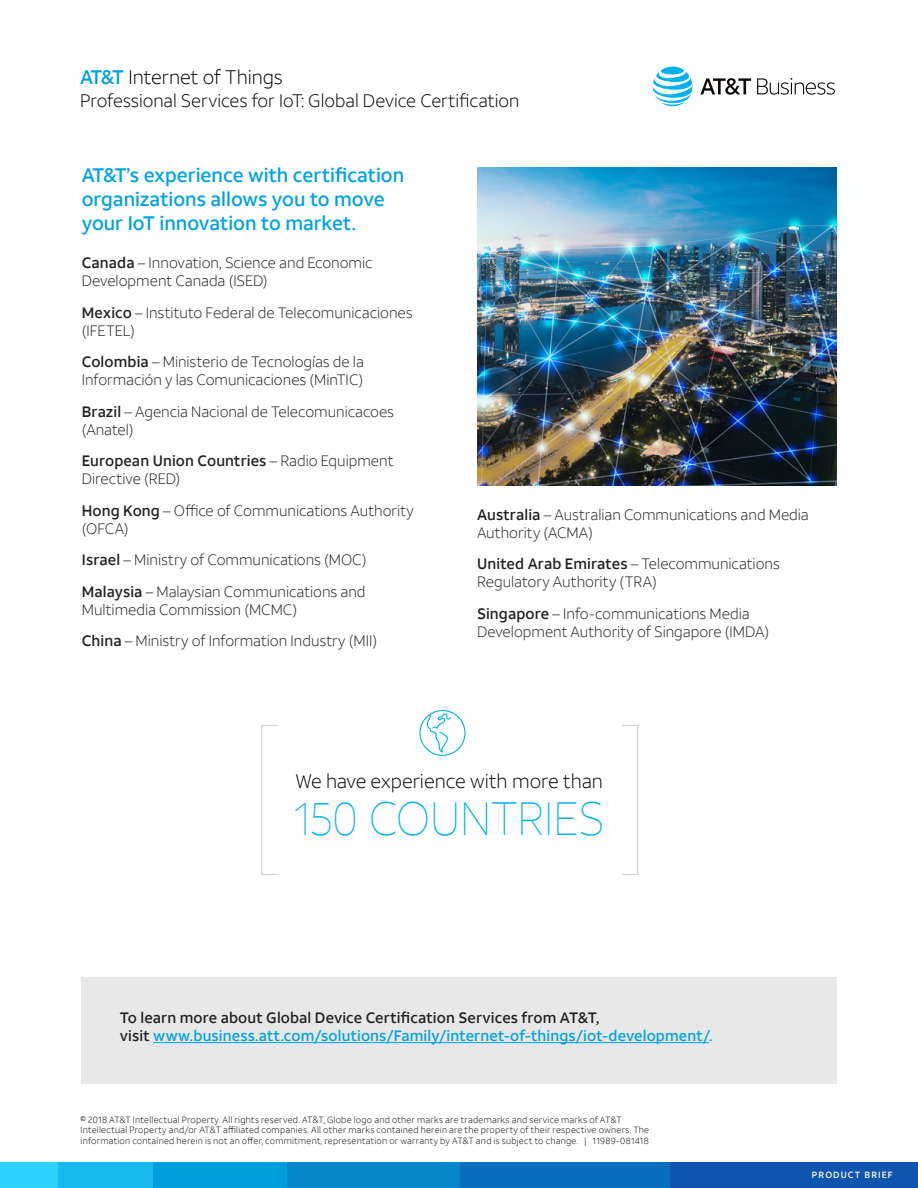
<style>
.page{position:relative;width:918px;height:1188px;background:#fff}
.page>*{position:absolute;margin:0;border:0;box-sizing:border-box;transform-origin:0 0}
.t1{font:100 46.5px "ATT Aleck Sans";letter-spacing:-.005em;color:#00b2ec}
.Callout{font:500 19.5px/24px "ATT Aleck Sans";color:#00a2df}
.t2{font:300 19.5px "ATT Aleck Sans";color:#0a0604}
.AT_T_type{font:300 19.5px "ATT Aleck Sans";color:#000}
.AT_T_type-2{font:300 18px "ATT Aleck Sans";letter-spacing:-.005em;color:#000}
.t3{font:300 15px/18px "ATT Aleck Sans";color:#231f20}
.CTA{font:500 15px/18px "ATT Aleck Sans";letter-spacing:.01em;color:#00a2df}
.Legal{font:300 9px/10.5px "ATT Aleck Sans";letter-spacing:.03em;color:#0a0604}
.t4{font:500 9px "ATT Aleck Sans";letter-spacing:.12em;color:#fff}
.s1{font-weight:500;color:#009fdb}
.s2{font-weight:500}
.s3{color:#231f20}
</style>
<div class="page">
<div style="left:669px;top:1163px;width:249px;height:25px;background:#0f54af"></div>
<div style="left:459px;top:1163px;width:211px;height:25px;background:#0a6ebe"></div>
<div style="left:287px;top:1163px;width:172px;height:25px;background:#0586cb"></div>
<div style="left:153px;top:1163px;width:134px;height:25px;background:#009fdb"></div>
<div style="left:57px;top:1163px;width:96px;height:25px;background:#18b9ed"></div>
<div style="left:0;top:1162px;width:57px;height:26px;background:#30d1ff"></div>
<svg style="left:653px;top:67px;width:39px;height:39px"></svg>
<svg style="left:700px;top:78px;width:51px;height:17px"></svg>
<svg style="left:757px;top:78px;width:78px;height:17px"></svg>
<div style="left:81px;top:977px;width:756px;height:107px;background:#e8e8e9"></div>
<hr style="left:153px;top:1042px;width:556px;height:1px;background:#00a2df">
<img style="left:477px;top:167px;width:359px;height:319px">
<svg style="left:419px;top:710px;width:47px;height:46px"></svg>
<p class="AT_T_type" style="left:80px;top:65px;width:204px"><span class="s1">AT&amp;T</span> Internet of Things</p>
<p class="AT_T_type-2" style="left:80px;top:89px;width:441px">Professional Services for IoT: Global Device Certification</p>
<p class="Callout" style="left:82px;top:163px;width:324px">AT&amp;T’s experience with certification organizations allows you to move your IoT innovation to market.</p>
<p class="t3" style="left:82px;top:254px;width:292px"><span class="s2">Canada</span> – Innovation, Science and Economic<br>Development Canada (ISED)</p>
<p class="t3" style="left:82px;top:303px;width:332px"><span class="s2">Mexico</span> – Instituto Federal de Telecomunicaciones (IFETEL)</p>
<p class="t3" style="left:82px;top:353px;width:284px"><span class="s2">Colombia</span> – Ministerio de Tecnologías de la<br>Información y las Comunicaciones (MinTIC)</p>
<p class="t3" style="left:82px;top:402px;width:314px"><span class="s2">Brazil</span> – Agencia Nacional de Telecomunicacoes (Anatel)</p>
<p class="t3" style="left:82px;top:452px;width:313px"><span class="s2">European Union Countries</span> – Radio Equipment<br>Directive (RED)</p>
<p class="t3" style="left:82px;top:501px;width:334px"><span class="s2">Hong Kong</span> – Office of Communications Authority (OFCA)</p>
<p class="t3" style="left:82px;top:551px;width:286px"><span class="s2">Israel</span> – Ministry of Communications (MOC)</p>
<p class="t3" style="left:82px;top:582px;width:285px"><span class="s2">Malaysia</span> – Malaysian Communications and<br>Multimedia Commission (MCMC)</p>
<p class="t3" style="left:82px;top:632px;width:297px"><span class="s2">China</span> – Ministry of Information Industry (MII)</p>
<p class="t3" style="left:477px;top:506px;width:333px"><span class="s2">Australia</span> – Australian Communications and Media<br>Authority (ACMA)</p>
<p class="t3" style="left:477px;top:555px;width:304px"><span class="s2">United Arab Emirates</span> – Telecommunications<br>Regulatory Authority (TRA)</p>
<p class="t3" style="left:477px;top:605px;width:294px"><span class="s2">Singapore</span> – Info-communications Media<br>Development Authority of Singapore (IMDA)</p>
<p class="t2" style="left:295px;top:770px;width:309px">We have experience with more than</p>
<p class="t1" style="left:294px;top:791px;width:312px">150 COUNTRIES</p>
<p class="CTA" style="left:120px;top:1009px;width:594px"><span class="s3">To learn more about Global Device Certification Services from AT&amp;T,<br>visit</span> www.business.att.com/solutions/Family/internet-of-things/iot-development/.</p>
<p class="Legal" style="left:81px;top:1114px;width:570px">© 2018 AT&amp;T Intellectual Property. All rights reserved. AT&amp;T, Globe logo and other marks are trademarks and service marks of AT&amp;T<br>Intellectual Property and/or AT&amp;T affiliated companies. All other marks contained herein are the property of their respective owners. The information contained herein is not an offer, commitment, representation or warranty by AT&amp;T and is subject to change. | 11989-081418</p>
<p class="t4" style="left:812px;top:1169px;width:82px">PRODUCT BRIEF</p>
</div>
